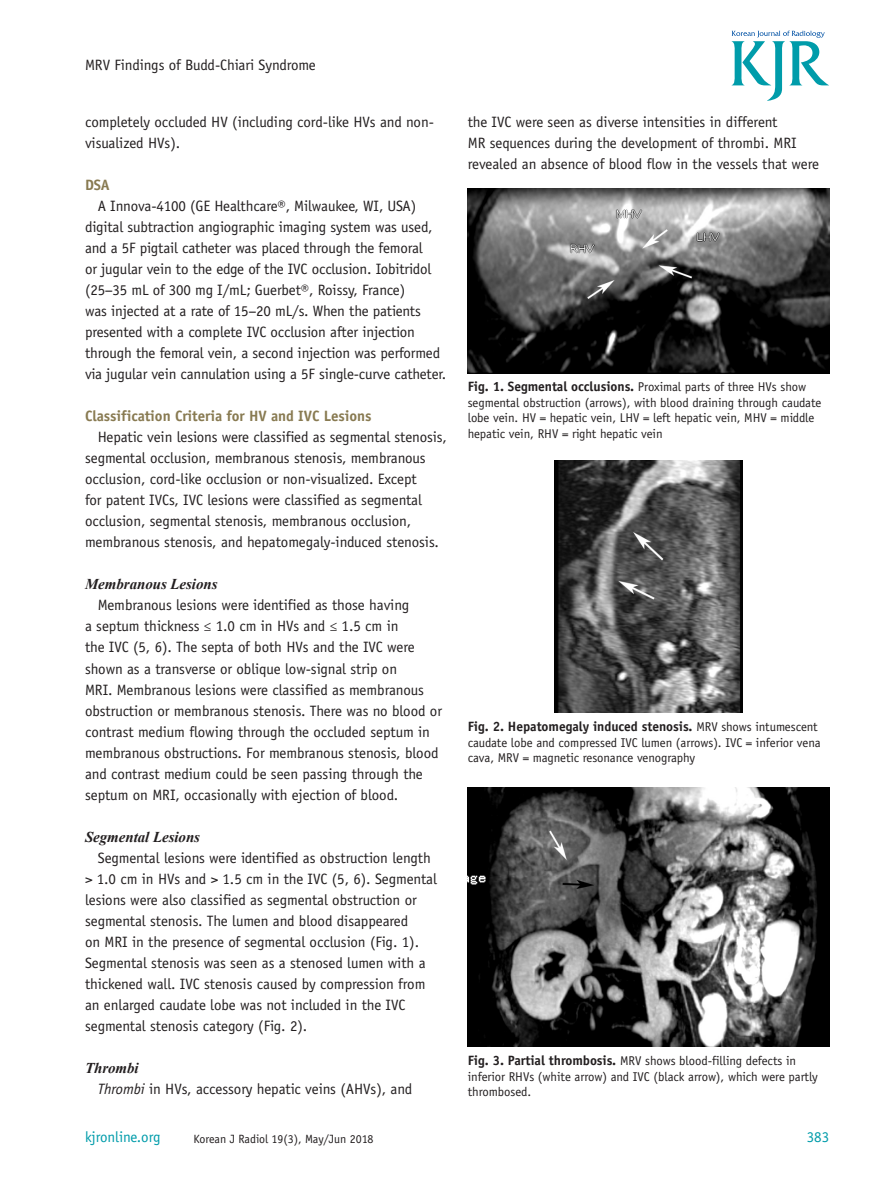
<style>
.page{position:relative;width:893px;height:1191px;background:#fff}
.page>*{position:absolute;margin:0;border:0;box-sizing:border-box;transform-origin:0 0}
.t1{font:15px/21px "Officina Sans Std";letter-spacing:-.005em;color:#231f20}
.t2{font:700 15px "Officina Sans Std";letter-spacing:-.005em;color:#887a51}
.t3{font:italic 700 15px "Times New Roman";letter-spacing:-.005em;color:#231f20}
.t4{font:15px "Officina Sans Std";letter-spacing:-.005em;color:#009caa}
.t5{font:700 13.5px "Officina Sans Std";letter-spacing:-.005em;color:#231f20}
.t6{font:12.75px/15.5px "Officina Sans Std";letter-spacing:-.005em;color:#231f20}
.t7{font:12px "Officina Sans Std";letter-spacing:-.005em;color:#231f20}
.s1{font-style:italic}
.s2{font-weight:700;font-size:13.5px}
.s3{font-weight:400;font-size:12.75px}
</style>
<div class="page">
<svg style="left:732px;top:31px;width:97px;height:70px"></svg>
<img style="left:468px;top:188px;width:361px;height:185px">
<img style="left:555px;top:460px;width:187px;height:252px">
<img style="left:468px;top:788px;width:361px;height:258px">
<p class="t1" style="left:85px;top:54px;width:232px">MRV Findings of Budd-Chiari Syndrome</p>
<p class="t1" style="left:85px;top:112px;width:350px">completely occluded HV (including cord-like HVs and non&shy;visualized HVs).</p>
<p class="t2" style="left:85px;top:176px;width:26px">DSA</p>
<p class="t1" style="left:85px;top:196px;width:363px;text-indent:13px">A Innova-4100 (GE Healthcare®, Milwaukee, WI, USA) digital subtraction angiographic imaging system was used, and a 5F pigtail catheter was placed through the femoral<br>or jugular vein to the edge of the IVC occlusion. Iobitridol (25−35 mL of 300 mg I/mL; Guerbet®, Roissy, France)<br>was injected at a rate of 15−20 mL/s. When the patients presented with a complete IVC occlusion after injection through the femoral vein, a second injection was performed via jugular vein cannulation using a 5F single-curve catheter.</p>
<p class="t2" style="left:85px;top:407px;width:288px">Classification Criteria for HV and IVC Lesions</p>
<p class="t1" style="left:85px;top:427px;width:363px;text-indent:13px">Hepatic vein lesions were classified as segmental stenosis, segmental occlusion, membranous stenosis, membranous occlusion, cord-like occlusion or non-visualized. Except<br>for patent IVCs, IVC lesions were classified as segmental occlusion, segmental stenosis, membranous occlusion, membranous stenosis, and hepatomegaly-induced stenosis.</p>
<p class="t3" style="left:85px;top:574px;width:134px">Membranous Lesions</p>
<p class="t1" style="left:85px;top:595px;width:359px;text-indent:13px">Membranous lesions were identified as those having<br>a septum thickness ≤ 1.0 cm in HVs and ≤ 1.5 cm in<br>the IVC (5, 6). The septa of both HVs and the IVC were shown as a transverse or oblique low-signal strip on<br>MRI. Membranous lesions were classified as membranous obstruction or membranous stenosis. There was no blood or contrast medium flowing through the occluded septum in membranous obstructions. For membranous stenosis, blood and contrast medium could be seen passing through the septum on MRI, occasionally with ejection of blood.</p>
<p class="t3" style="left:85px;top:826px;width:117px">Segmental Lesions</p>
<p class="t1" style="left:85px;top:847px;width:353px;text-indent:13px">Segmental lesions were identified as obstruction length &gt; 1.0 cm in HVs and &gt; 1.5 cm in the IVC (5, 6). Segmental lesions were also classified as segmental obstruction or segmental stenosis. The lumen and blood disappeared<br>on MRI in the presence of segmental occlusion (Fig. 1).<br>Segmental stenosis was seen as a stenosed lumen with a thickened wall. IVC stenosis caused by compression from an enlarged caudate lobe was not included in the IVC segmental stenosis category (Fig. 2).</p>
<p class="t3" style="left:85px;top:1057px;width:55px">Thrombi</p>
<p class="t1" style="left:98px;top:1078px;width:316px"><span class="s1">Thrombi</span> in HVs, accessory hepatic veins (AHVs), and</p>
<p class="t4" style="left:85px;top:1128px;width:77px">kjronline.org</p>
<p class="t7" style="left:194px;top:1132px;width:181px">Korean J Radiol 19(3), May/Jun 2018</p>
<p class="t1" style="left:468px;top:112px;width:353px">the IVC were seen as diverse intensities in different<br>MR sequences during the development of thrombi. MRI revealed an absence of blood flow in the vessels that were</p>
<p class="t6" style="left:468px;top:379px;width:355px"><span class="s2">Fig. 1. Segmental occlusions.</span> Proximal parts of three HVs show segmental obstruction (arrows), with blood draining through caudate lobe vein. HV = hepatic vein, LHV = left hepatic vein, MHV = middle hepatic vein, RHV = right hepatic vein</p>
<p class="t5" style="left:468px;top:718px;width:351px">Fig. 2. Hepatomegaly induced stenosis. <span class="s3">MRV shows intumescent</span></p>
<p class="t6" style="left:468px;top:735px;width:354px">caudate lobe and compressed IVC lumen (arrows). IVC = inferior vena cava, MRV = magnetic resonance venography</p>
<p class="t6" style="left:468px;top:1052px;width:352px"><span class="s2">Fig. 3. Partial thrombosis.</span> MRV shows blood-filling defects in inferior RHVs (white arrow) and IVC (black arrow), which were partly thrombosed.</p>
<p class="t4" style="left:807px;top:1128px;width:24px">383</p>
</div>
